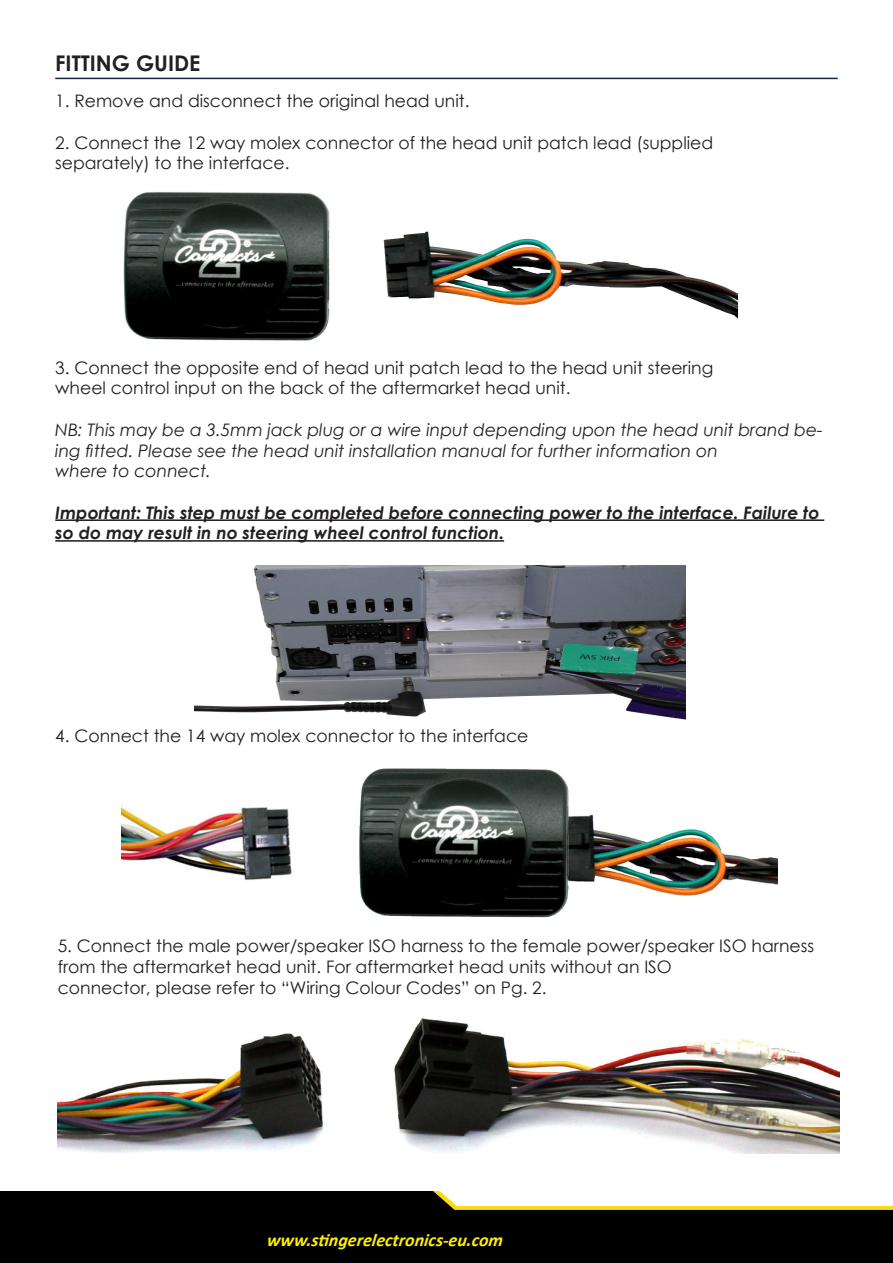
<style>
.page{position:relative;width:893px;height:1263px;background:#fff}
.page>*{position:absolute;margin:0;border:0;box-sizing:border-box;transform-origin:0 0}
.t1{font:700 21.6px "Century Gothic";color:#231f20}
.t2{font:italic 700 18px "Calibri";color:#fff101}
.t3{font:17.25px/20.7px "Century Gothic";color:#231f20}
.t4{font:italic 17.25px/20.7px "Century Gothic";color:#231f20}
.t5{font:italic 700 17.25px/20.7px "Century Gothic";color:#231f20}
</style>
<div class="page">
<svg style="left:0;top:1191px;width:893px;height:72px;background:#21201b"></svg>
<hr style="left:55px;top:78px;width:783px;height:1px;background:#15264d">
<img style="left:123px;top:192px;width:616px;height:149px">
<hr style="left:55px;top:519px;width:769px;height:2px;background:#231f20">
<hr style="left:55px;top:540px;width:449px;height:2px;background:#231f20">
<img style="left:194px;top:565px;width:492px;height:155px">
<img style="left:121px;top:768px;width:656px;height:150px">
<img style="left:58px;top:1018px;width:781px;height:135px">
<p class="t1" style="left:55px;top:47px;width:147px">FITTING GUIDE</p>
<p class="t3" style="left:55px;top:91px;width:416px">1. Remove and disconnect the original head unit.</p>
<p class="t3" style="left:55px;top:132px;width:660px">2. Connect the 12 way molex connector of the head unit patch lead (supplied</p>
<p class="t3" style="left:55px;top:153px;width:236px">separately) to the interface.</p>
<p class="t3" style="left:55px;top:357px;width:660px">3. Connect the opposite end of head unit patch lead to the head unit steering</p>
<p class="t3" style="left:55px;top:378px;width:517px">wheel control input on the back of the aftermarket head unit.</p>
<p class="t4" style="left:55px;top:419px;width:769px">NB: This may be a 3.5mm jack plug or a wire input depending upon the head unit brand be&shy;ing fitted. Please see the head unit installation manual for further information on</p>
<p class="t4" style="left:55px;top:460px;width:157px">where to connect.</p>
<p class="t5" style="left:55px;top:501px;width:766px">Important: This step must be completed before connecting power to the interface. Failure to so do may result in no steering wheel control function.</p>
<p class="t3" style="left:55px;top:725px;width:475px">4. Connect the 14 way molex connector to the interface</p>
<p class="t3" style="left:58px;top:935px;width:758px">5. Connect the male power/speaker ISO harness to the female power/speaker ISO harness from the aftermarket head unit. For aftermarket head units without an ISO</p>
<p class="t3" style="left:58px;top:977px;width:490px">connector, please refer to “Wiring Colour Codes” on Pg. 2.</p>
<p class="t2" style="left:267px;top:1227px;width:239px">www.stingerelectronics-eu.com</p>
</div>
